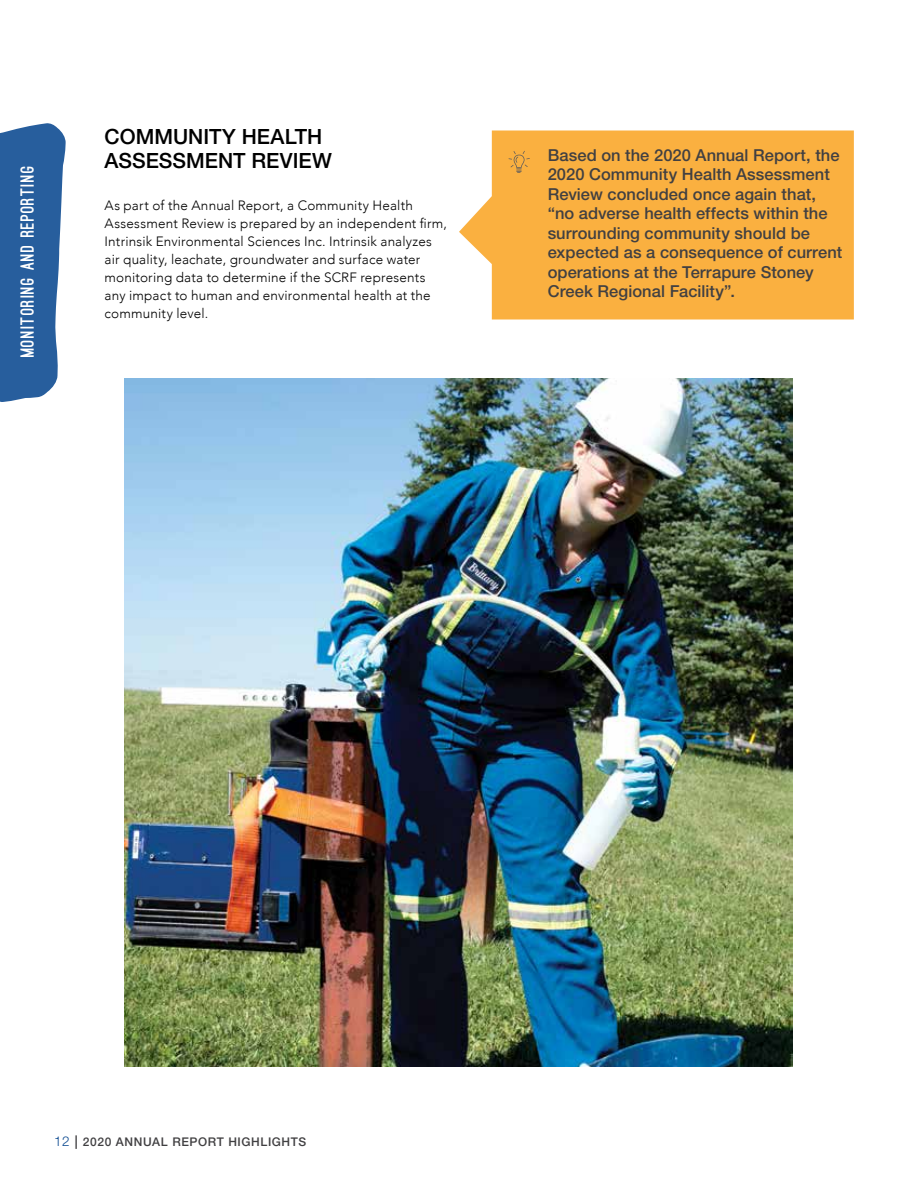
<style>
.page{position:relative;width:918px;height:1188px;background:#fff}
.page>*{position:absolute;margin:0;border:0;box-sizing:border-box;transform-origin:0 0}
.t1{font:500 21px/24px "Helvetica Neue LT Std";color:#000}
.t2{font:900 18px "Ostrich Sans";letter-spacing:.06em;color:#fff}
.t3{font:500 16.5px/19.5px "Helvetica Neue LT Std";letter-spacing:.005em;color:#414042}
.t4{font:300 13.5px/18px "Avenir";letter-spacing:.015em;color:#000}
.t5{font:500 12px "Helvetica Neue LT Std";letter-spacing:.05em;color:#414042}
.s1{font-weight:300;font-size:13.5px;color:#0f4c92}
.s2{font-size:13.5px}
</style>
<div class="page">
<svg style="left:459px;top:130px;width:395px;height:190px;background:#fab54d"></svg>
<img style="left:124px;top:378px;width:668px;height:689px">
<svg style="left:0;top:123px;width:66px;height:279px;background:#4172a9"></svg>
<div style="left:502px;top:145px;width:34px;height:34px;background:#fab040;border-radius:50%"></div>
<svg style="left:509px;top:151px;width:21px;height:22px"></svg>
<h2 class="t2" style="left:20px;top:357px;width:193px;rotate:-90deg">MONITORING AND REPORTING</h2>
<h1 class="t1" style="left:105px;top:125px;width:229px">COMMUNITY HEALTH<br>ASSESSMENT REVIEW</h1>
<p class="t4" style="left:105px;top:197px;width:344px">As part of the Annual Report, a Community Health Assessment Review is prepared by an independent firm, Intrinsik Environmental Sciences Inc. Intrinsik analyzes air quality, leachate, groundwater and surface water monitoring data to determine if the SCRF represents any impact to human and environmental health at the community level.</p>
<p class="t3" style="left:548px;top:145px;width:296px">Based on the 2020 Annual Report, the 2020 Community Health Assessment Review concluded once again that, “no adverse health effects within the surrounding community should be expected as a consequence of current operations at the Terrapure Stoney Creek Regional Facility”.</p>
<p class="t5" style="left:54px;top:1135px;width:254px"><span class="s1">12</span> <span class="s2">|</span> 2020 ANNUAL REPORT HIGHLIGHTS</p>
</div>
